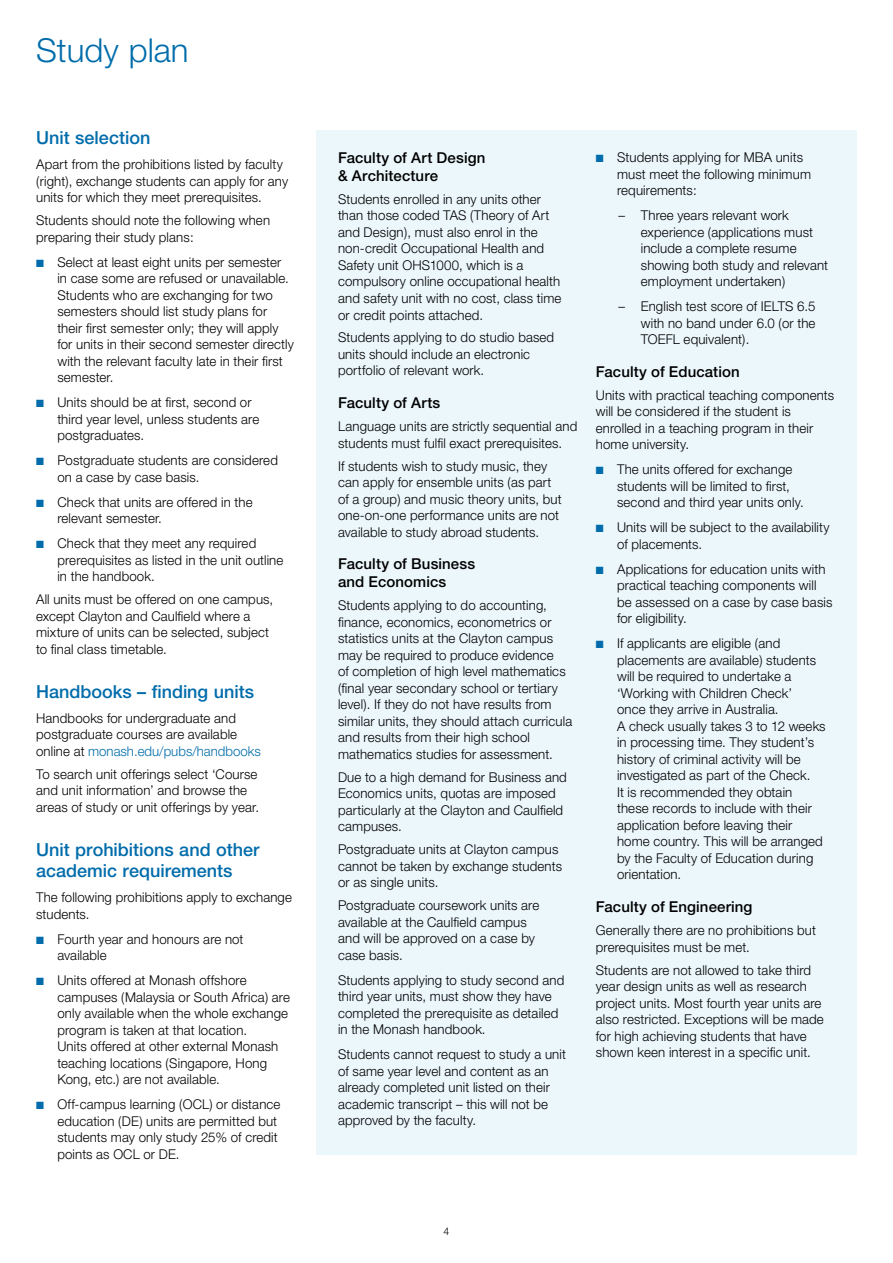
<style>
.page{position:relative;width:893px;height:1263px;background:#fff}
.page>*{position:absolute;margin:0;border:0;box-sizing:border-box;transform-origin:0 0}
.t1{font:300 33px "Helvetica Neue";color:#006cab}
.t2{font:500 18px/21px "Helvetica Neue";color:#006cab}
.t3{font:500 15px/18px "Helvetica Neue";letter-spacing:.005em;color:#000}
.t4{font:300 13.5px/16.5px "Helvetica Neue";letter-spacing:.01em;color:#000}
.t5{font:300 10.5px "Helvetica Neue";color:#000}
.s1{color:#006cab}
</style>
<div class="page">
<div style="left:317px;top:130px;width:540px;height:1024px;background:#ecf7fb"></div>
<h1 class="t1" style="left:36px;top:30px;width:154px">Study plan</h1>
<h2 class="t2" style="left:36px;top:127px;width:116px">Unit selection</h2>
<p class="t4" style="left:36px;top:156px;width:253px">Apart from the prohibitions listed by faculty (right), exchange students can apply for any units for which they meet prerequisites.</p>
<p class="t4" style="left:36px;top:212px;width:235px">Students should note the following when preparing their study plans:</p>
<p class="t4" style="left:57px;top:253px;width:238px;text-indent:-21px"><span class="s1">■</span> Select at least eight units per semester in case some are refused or unavailable.<br>Students who are exchanging for two semesters should list study plans for their first semester only; they will apply for units in their second semester directly with the relevant faculty late in their first semester.</p>
<p class="t4" style="left:57px;top:394px;width:203px;text-indent:-21px"><span class="s1">■</span> Units should be at first, second or third year level, unless students are postgraduates.</p>
<p class="t4" style="left:57px;top:452px;width:222px;text-indent:-21px"><span class="s1">■</span> Postgraduate students are considered on a case by case basis.</p>
<p class="t4" style="left:57px;top:493px;width:197px;text-indent:-21px"><span class="s1">■</span> Check that units are offered in the relevant semester.</p>
<p class="t4" style="left:57px;top:535px;width:227px;text-indent:-21px"><span class="s1">■</span> Check that they meet any required prerequisites as listed in the unit outline in the handbook.</p>
<p class="t4" style="left:36px;top:591px;width:239px">All units must be offered on one campus, except Clayton and Caulfield where a mixture of units can be selected, subject to final class timetable.</p>
<h2 class="t2" style="left:36px;top:681px;width:219px">Handbooks – finding units</h2>
<p class="t4" style="left:36px;top:710px;width:226px">Handbooks for undergraduate and postgraduate courses are available online at <span class="s1">monash.edu/pubs/handbooks</span></p>
<p class="t4" style="left:36px;top:765px;width:224px">To search unit offerings select ‘Course and unit information’ and browse the areas of study or unit offerings by year.</p>
<h2 class="t2" style="left:36px;top:839px;width:225px">Unit prohibitions and other academic requirements</h2>
<p class="t4" style="left:36px;top:889px;width:257px">The following prohibitions apply to exchange students.</p>
<p class="t4" style="left:57px;top:930px;width:188px;text-indent:-21px"><span class="s1">■</span> Fourth year and honours are not available</p>
<p class="t4" style="left:57px;top:972px;width:234px;text-indent:-21px"><span class="s1">■</span> Units offered at Monash offshore campuses (Malaysia or South Africa) are only available when the whole exchange program is taken at that location.<br>Units offered at other external Monash teaching locations (Singapore, Hong Kong, etc.) are not available.</p>
<p class="t4" style="left:57px;top:1096px;width:225px;text-indent:-21px"><span class="s1">■</span> Off-campus learning (OCL) or distance education (DE) units are permitted but students may only study 25% of credit points as OCL or DE.</p>
<p class="t3" style="left:338px;top:149px;width:149px">Faculty of Art Design &amp; Architecture</p>
<p class="t4" style="left:338px;top:191px;width:225px">Students enrolled in any units other than those coded TAS (Theory of Art and Design), must also enrol in the non-credit Occupational Health and Safety unit OHS1000, which is a compulsory online occupational health and safety unit with no cost, class time or credit points attached.</p>
<p class="t4" style="left:338px;top:329px;width:218px">Students applying to do studio based units should include an electronic portfolio of relevant work.</p>
<p class="t3" style="left:338px;top:394px;width:104px">Faculty of Arts</p>
<p class="t4" style="left:338px;top:418px;width:241px">Language units are strictly sequential and students must fulfil exact prerequisites.</p>
<p class="t4" style="left:338px;top:457px;width:225px">If students wish to study music, they can apply for ensemble units (as part of a group) and music theory units, but one-on-one performance units are not available to study abroad students.</p>
<p class="t3" style="left:338px;top:555px;width:139px">Faculty of Business and Economics</p>
<p class="t4" style="left:338px;top:597px;width:236px">Students applying to do accounting, finance, economics, econometrics or statistics units at the Clayton campus may be required to produce evidence<br>of completion of high level mathematics (final year secondary school or tertiary level). If they do not have results from similar units, they should attach curricula and results from their high school mathematics studies for assessment.</p>
<p class="t4" style="left:338px;top:768px;width:230px">Due to a high demand for Business and<br>Economics units, quotas are imposed particularly at the Clayton and Caulfield campuses.</p>
<p class="t4" style="left:338px;top:841px;width:225px">Postgraduate units at Clayton campus cannot be taken by exchange students or as single units.</p>
<p class="t4" style="left:338px;top:897px;width:203px">Postgraduate coursework units are available at the Caulfield campus and will be approved on a case by case basis.</p>
<p class="t4" style="left:338px;top:971px;width:228px">Students applying to study second and third year units, must show they have completed the prerequisite as detailed in the Monash handbook.</p>
<p class="t4" style="left:338px;top:1046px;width:229px">Students cannot request to study a unit of same year level and content as an already completed unit listed on their academic transcript – this will not be approved by the faculty.</p>
<p class="t4" style="left:617px;top:149px;width:195px;text-indent:-21px"><span class="s1">■</span> Students applying for MBA units must meet the following minimum requirements:</p>
<p class="t4" style="left:641px;top:207px;width:189px;text-indent:-23px">– Three years relevant work experience (applications must include a complete resume showing both study and relevant employment undertaken)</p>
<p class="t4" style="left:641px;top:298px;width:176px;text-align:justify;text-indent:-23px">– English test score of IELTS 6.5 with no band under 6.0 (or the TOEFL equivalent).</p>
<p class="t3" style="left:596px;top:362px;width:145px">Faculty of Education</p>
<p class="t4" style="left:596px;top:386px;width:240px">Units with practical teaching components will be considered if the student is enrolled in a teaching program in their home university.</p>
<p class="t4" style="left:617px;top:461px;width:188px;text-indent:-21px"><span class="s1">■</span> The units offered for exchange students will be limited to first, second and third year units only.</p>
<p class="t4" style="left:617px;top:519px;width:214px;text-indent:-21px"><span class="s1">■</span> Units will be subject to the availability of placements.</p>
<p class="t4" style="left:617px;top:560px;width:217px;text-indent:-21px"><span class="s1">■</span> Applications for education units with practical teaching components will be assessed on a case by case basis for eligibility.</p>
<p class="t4" style="left:617px;top:635px;width:210px;text-indent:-21px"><span class="s1">■</span> If applicants are eligible (and placements are available) students will be required to undertake a ‘Working with Children Check’<br>once they arrive in Australia.<br>A check usually takes 3 to 12 weeks in processing time. They student’s history of criminal activity will be investigated as part of the Check.<br>It is recommended they obtain these records to include with their application before leaving their home country. This will be arranged by the Faculty of Education during orientation.</p>
<p class="t3" style="left:596px;top:898px;width:158px">Faculty of Engineering</p>
<p class="t4" style="left:596px;top:922px;width:222px">Generally there are no prohibitions but prerequisites must be met.</p>
<p class="t4" style="left:596px;top:961px;width:229px">Students are not allowed to take third year design units as well as research project units. Most fourth year units are also restricted. Exceptions will be made for high achieving students that have shown keen interest in a specific unit.</p>
<p class="t5" style="left:444px;top:1225px;width:7px">4</p>
</div>
